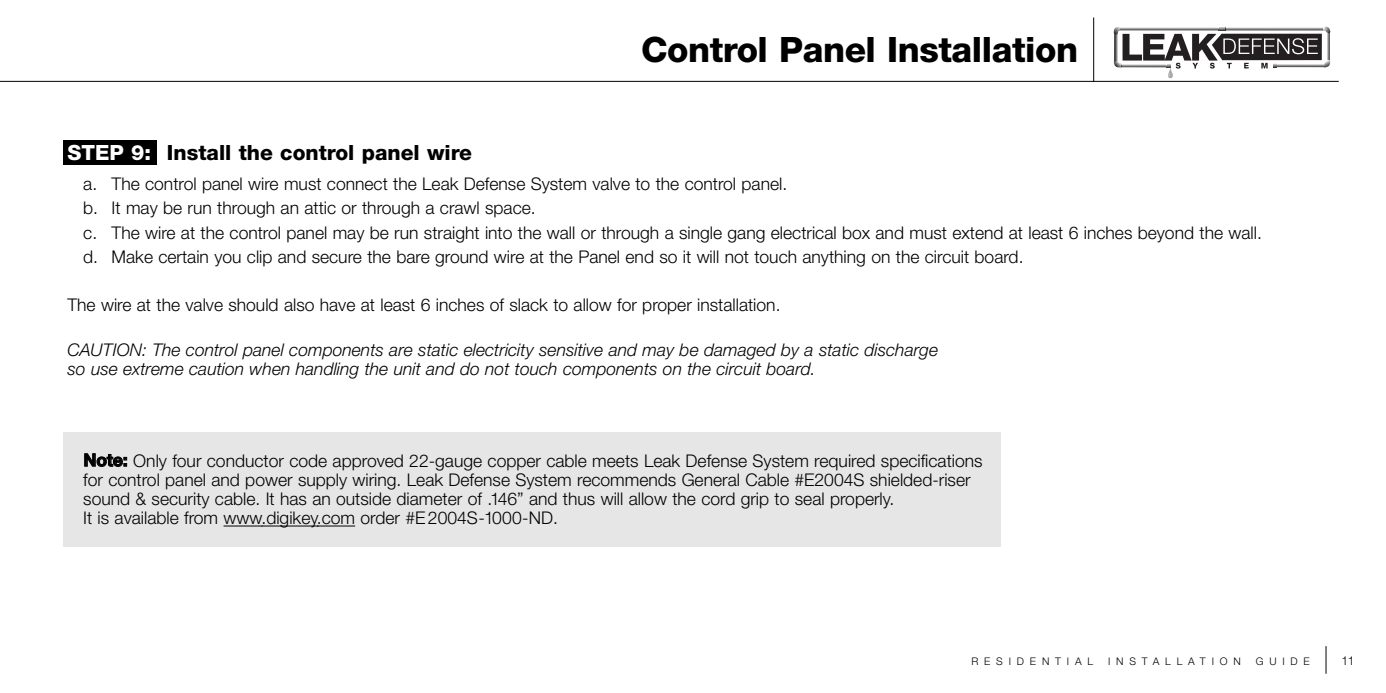
<style>
.page{position:relative;width:1386px;height:693px;background:#fff}
.page>*{position:absolute;margin:0;border:0;box-sizing:border-box;transform-origin:0 0}
.t1{font:800 35px "Helvetica Neue";letter-spacing:-.015em;color:#000}
.t2{font:800 21px "Helvetica Neue";color:#000}
.t3{font:300 17.5px/24.5px "Helvetica Neue";color:#000}
.t4{font:italic 300 17.5px/19.2px "Helvetica Neue";color:#000}
.t5{font:300 12.25px "Helvetica Neue";color:#000}
.t6{font:300 10.5px "Helvetica Neue";letter-spacing:.555em;color:#000}
.s1{color:#fff}
.s2{font-weight:700}
</style>
<div class="page">
<div style="left:63px;top:140px;width:94px;height:25px;background:#000"></div>
<svg style="left:1326px;top:646px;width:1px;height:28px"></svg>
<hr style="left:1093px;top:18px;width:1px;height:64px;background:#000">
<hr style="left:0;top:81px;width:1339px;height:1px;background:#000">
<svg style="left:1114px;top:26px;width:216px;height:52px"></svg>
<div style="left:63px;top:432px;width:937px;height:115px;background:#e6e6e6"></div>
<hr style="left:224px;top:526px;width:38px;height:1px;background:#000">
<hr style="left:261px;top:526px;width:58px;height:1px;background:#000">
<hr style="left:317px;top:526px;width:38px;height:1px;background:#000">
<h1 class="t1" style="left:641px;top:37px;width:439px">Control Panel Installation</h1>
<p class="t2" style="left:68px;top:145px;width:406px"><span class="s1">STEP 9:</span> Install the control panel wire</p>
<p class="t3" style="left:83px;top:173px;width:1180px">a. The control panel wire must connect the Leak Defense System valve to the control panel.<br>b. It may be run through an attic or through a crawl space.<br>c. The wire at the control panel may be run straight into the wall or through a single gang electrical box and must extend at least 6 inches beyond the wall. d. Make certain you clip and secure the bare ground wire at the Panel end so it will not touch anything on the circuit board.</p>
<p class="t3" style="left:68px;top:294px;width:715px">The wire at the valve should also have at least 6 inches of slack to allow for proper installation.</p>
<p class="t4" style="left:68px;top:342px;width:872px">CAUTION: The control panel components are static electricity sensitive and may be damaged by a static discharge so use extreme caution when handling the unit and do not touch components on the circuit board.</p>
<p class="t3" style="left:83px;top:452px;width:901px;line-height:19.2px"><span class="s2">Note:</span> Only four conductor code approved 22-gauge copper cable meets Leak Defense System required specifications for control panel and power supply wiring. Leak Defense System recommends General Cable #E2004S shielded-riser sound &amp; security cable. It has an outside diameter of .146” and thus will allow the cord grip to seal properly.<br>It is available from www.digikey.com order #E 2004S-1000-ND.</p>
<p class="t6" style="left:971px;top:657px;width:123px">RESIDENTIAL</p>
<p class="t6" style="left:1108px;top:657px;width:134px">INSTALLATION</p>
<p class="t6" style="left:1256px;top:657px;width:56px">GUIDE</p>
<p class="t5" style="left:1342px;top:656px;width:14px">11</p>
</div>
